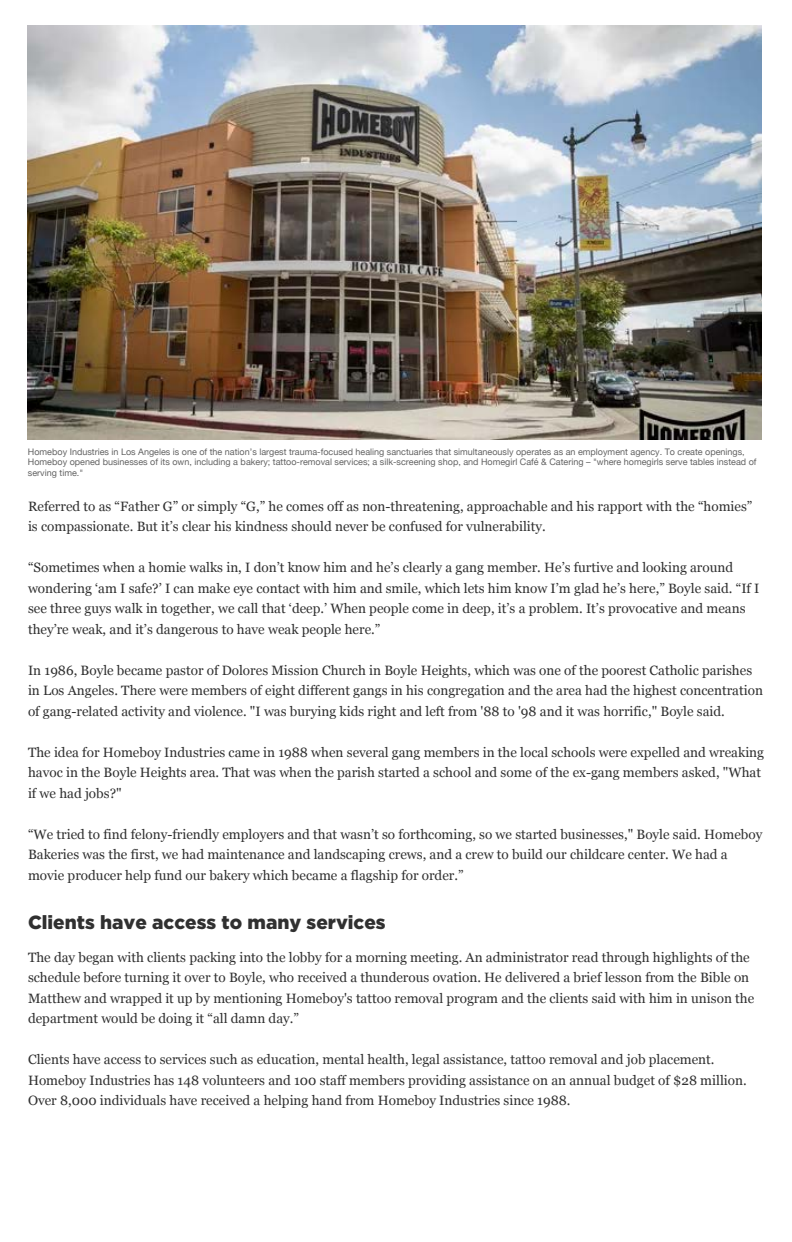
<style>
.page{position:relative;width:792px;height:1242px;background:#fff}
.page>*{position:absolute;margin:0;border:0;box-sizing:border-box;transform-origin:0 0}
.t1{font:900 19px "Gotham";color:#303030}
.t2{font:13.5px/20.5px "Georgia";color:#303030}
.t3{font:9px/10.8px "Helvetica Neue";color:#636363}
</style>
<div class="page">
<img style="left:28px;top:25px;width:733px;height:415px">
<p class="t3" style="left:28px;top:446px;width:730px">Homeboy Industries in Los Angeles is one of the nation’s largest trauma-focused healing sanctuaries that simultaneously operates as an employment agency. To create openings,<br>Homeboy opened businesses of its own, including a bakery; tattoo-removal services; a silk-screening shop, and Homegirl Café &amp; Catering – "where homegirls serve tables instead of serving time."</p>
<p class="t2" style="left:28px;top:495px;width:726px">Referred to as “Father G” or simply “G,” he comes off as non-threatening, approachable and his rapport with the “homies” is compassionate. But it’s clear his kindness should never be confused for vulnerability.</p>
<p class="t2" style="left:28px;top:556px;width:733px">“Sometimes when a homie walks in, I don’t know him and he’s clearly a gang member. He’s furtive and looking around wondering ‘am I safe?’ I can make eye contact with him and smile, which lets him know I’m glad he’s here,” Boyle said. “If I see three guys walk in together, we call that ‘deep.’ When people come in deep, it’s a problem. It’s provocative and means they’re weak, and it’s dangerous to have weak people here.”</p>
<p class="t2" style="left:28px;top:659px;width:736px">In 1986, Boyle became pastor of Dolores Mission Church in Boyle Heights, which was one of the poorest Catholic parishes in Los Angeles. There were members of eight different gangs in his congregation and the area had the highest concentration of gang-related activity and violence. "I was burying kids right and left from '88 to '98 and it was horrific," Boyle said.</p>
<p class="t2" style="left:28px;top:741px;width:738px">The idea for Homeboy Industries came in 1988 when several gang members in the local schools were expelled and wreaking havoc in the Boyle Heights area. That was when the parish started a school and some of the ex-gang members asked, "What if we had jobs?"</p>
<p class="t2" style="left:28px;top:823px;width:736px">“We tried to find felony-friendly employers and that wasn’t so forthcoming, so we started businesses," Boyle said. Homeboy<br>Bakeries was the first, we had maintenance and landscaping crews, and a crew to build our childcare center. We had a movie producer help fund our bakery which became a flagship for order.”</p>
<h1 class="t1" style="left:28px;top:909px;width:359px">Clients have access to many services</h1>
<p class="t2" style="left:28px;top:946px;width:728px">The day began with clients packing into the lobby for a morning meeting. An administrator read through highlights of the schedule before turning it over to Boyle, who received a thunderous ovation. He delivered a brief lesson from the Bible on Matthew and wrapped it up by mentioning Homeboy's tattoo removal program and the clients said with him in unison the department would be doing it “all damn day.”</p>
<p class="t2" style="left:28px;top:1048px;width:720px">Clients have access to services such as education, mental health, legal assistance, tattoo removal and job placement.<br>Homeboy Industries has 148 volunteers and 100 staff members providing assistance on an annual budget of $28 million.<br>Over 8,000 individuals have received a helping hand from Homeboy Industries since 1988.</p>
</div>
